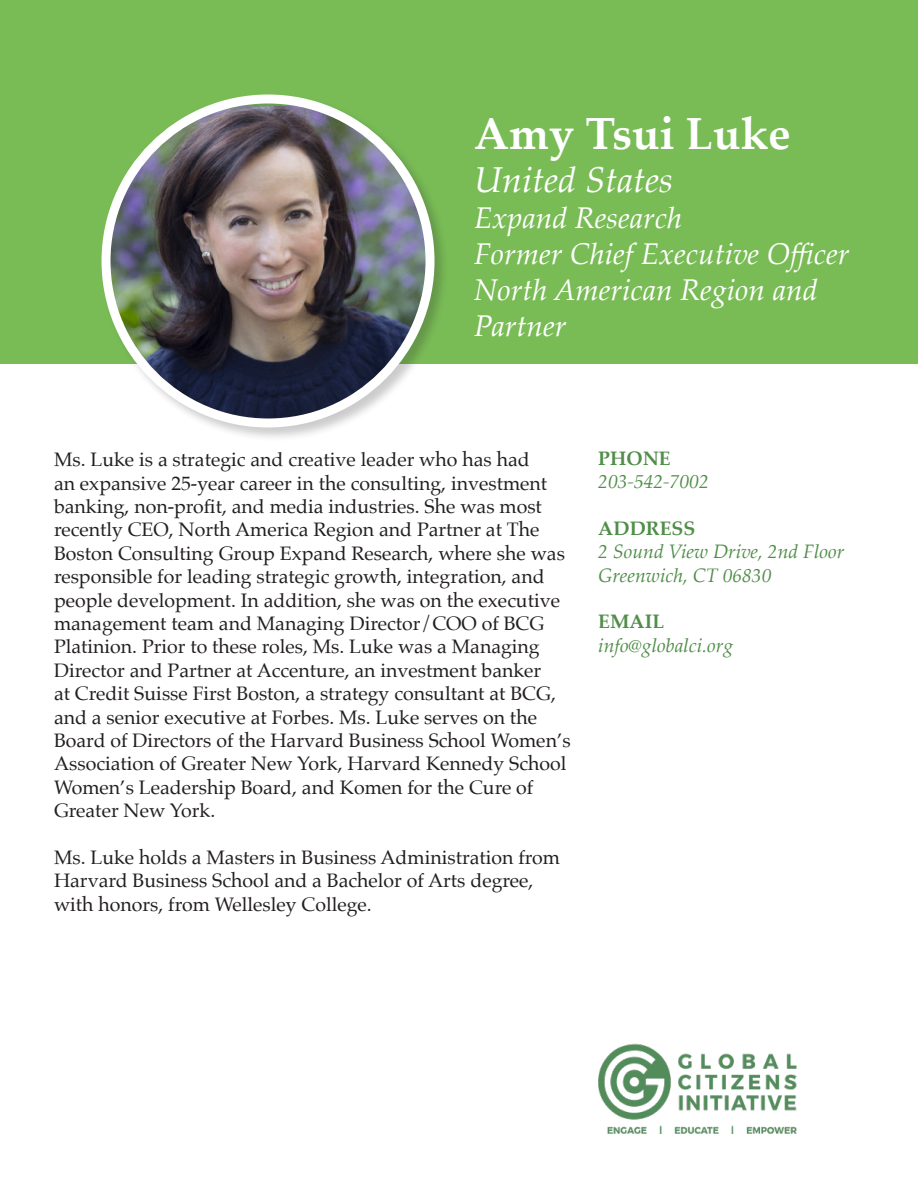
<style>
.page{position:relative;width:918px;height:1188px;background:#fff}
.page>*{position:absolute;margin:0;border:0;box-sizing:border-box;transform-origin:0 0}
.t1{font:700 45px "Palatino Linotype";color:#fff}
.t2{font:italic 36px "Palatino Linotype";color:#fff}
.t3{font:italic 30px/36px "Palatino Linotype";color:#fff}
.t4{font:19.5px/23.4px "Palatino";color:#231f20}
.t5{font:italic 19.5px "Palatino Linotype";color:#508e49}
.t6{font:700 19.5px "Palatino Linotype";color:#508e49}
</style>
<div class="page">
<div style="left:0;top:0;width:918px;height:364px;background:#79bc56"></div>
<div style="left:100px;top:93px;width:349px;height:349px;background:#231f20;opacity:.23"></div>
<img style="left:106px;top:106px;width:324px;height:317px">
<div style="left:102px;top:94px;width:333px;height:334px;border:9px solid #fff;border-radius:50%"></div>
<img style="left:598px;top:1044px;width:199px;height:90px">
<p class="t1" style="left:474px;top:102px;width:318px">Amy Tsui Luke</p>
<p class="t2" style="left:474px;top:154px;width:201px">United States</p>
<p class="t3" style="left:474px;top:199px;width:210px">Expand Research</p>
<p class="t3" style="left:474px;top:235px;width:377px">Former Chief Executive Officer</p>
<p class="t3" style="left:474px;top:271px;width:345px">North American Region and<br>Partner</p>
<p class="t4" style="left:54px;top:448px;width:518px">Ms. Luke is a strategic and creative leader who has had<br>an expansive 25-year career in the consulting, investment banking, non-profit, and media industries. She was most recently CEO, North America Region and Partner at The Boston Consulting Group Expand Research, where she was responsible for leading strategic growth, integration, and people development. In addition, she was on the executive management team and Managing Director/COO of BCG Platinion. Prior to these roles, Ms. Luke was a Managing Director and Partner at Accenture, an investment banker<br>at Credit Suisse First Boston, a strategy consultant at BCG, and a senior executive at Forbes. Ms. Luke serves on the Board of Directors of the Harvard Business School Women’s Association of Greater New York, Harvard Kennedy School Women’s Leadership Board, and Komen for the Cure of Greater New York.</p>
<p class="t4" style="left:54px;top:846px;width:508px">Ms. Luke holds a Masters in Business Administration from<br>Harvard Business School and a Bachelor of Arts degree, with honors, from Wellesley College.</p>
<p class="t6" style="left:598px;top:444px;width:74px">PHONE</p>
<p class="t5" style="left:598px;top:467px;width:112px">203-542-7002</p>
<p class="t6" style="left:598px;top:514px;width:99px">ADDRESS</p>
<p class="t5" style="left:598px;top:538px;width:248px">2 Sound View Drive, 2nd Floor</p>
<p class="t5" style="left:598px;top:561px;width:175px">Greenwich, CT 06830</p>
<p class="t6" style="left:598px;top:608px;width:67px">EMAIL</p>
<p class="t5" style="left:598px;top:631px;width:136px">info@globalci.org</p>
</div>
